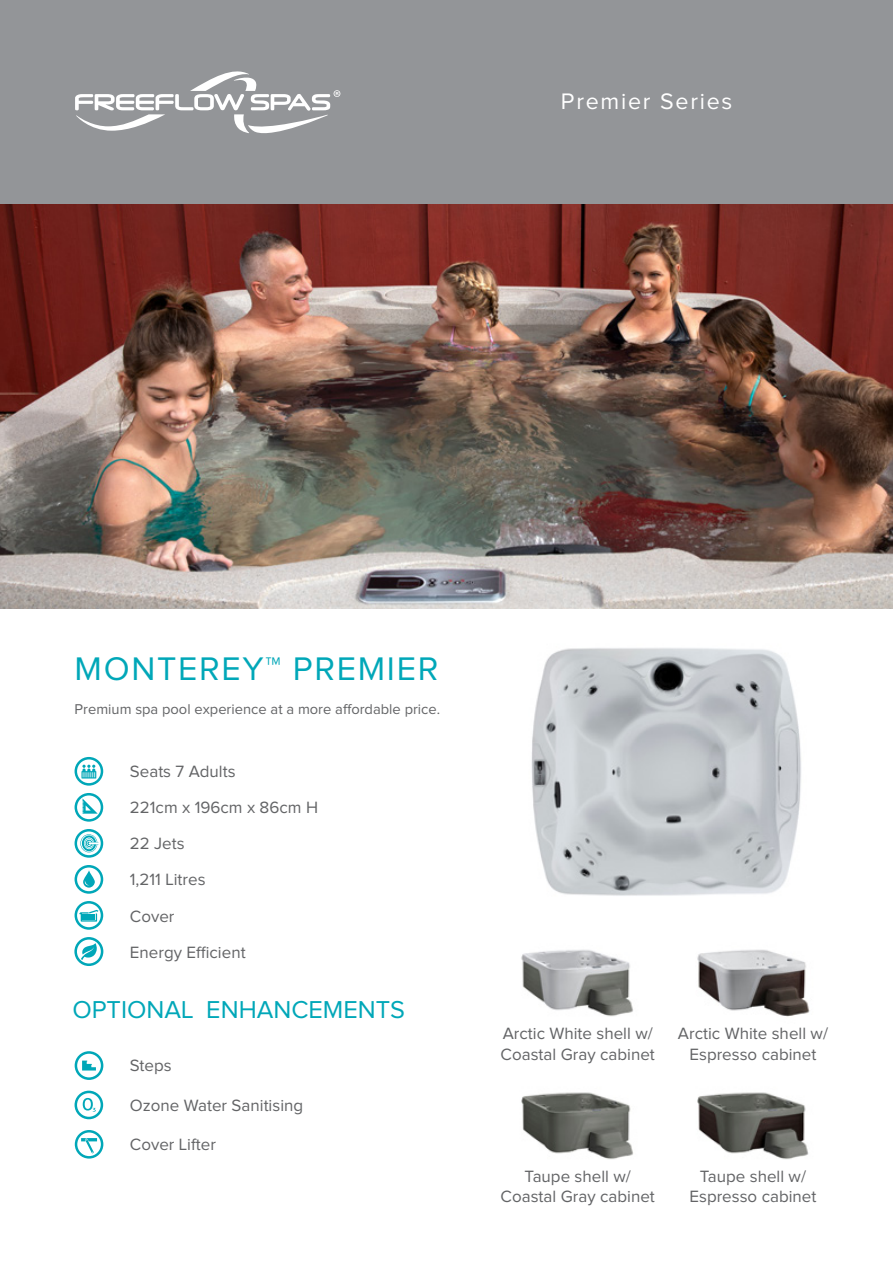
<style>
.page{position:relative;width:893px;height:1263px;background:#fff}
.page>*{position:absolute;margin:0;border:0;box-sizing:border-box;transform-origin:0 0}
.t1{font:33.9px "Proxima Nova";letter-spacing:.05em;color:#00a7b8}
.t2{font:25.35px "Proxima Nova";color:#00a7b8}
.t3{font:23.25px "Proxima Nova";letter-spacing:.075em;color:#fff}
.t4{font:16.95px/20.4px "Proxima Nova";color:#636466;text-align:center}
.t5{font:14.7px "Proxima Nova";color:#636466}
</style>
<div class="page">
<div style="left:0;top:0;width:893px;height:204px;background:#939598"></div>
<svg style="left:75px;top:71px;width:265px;height:63px"></svg>
<img style="left:0;top:204px;width:893px;height:404px">
<svg style="left:75px;top:1130px;width:28px;height:28px"></svg>
<svg style="left:75px;top:1051px;width:28px;height:29px"></svg>
<svg style="left:75px;top:793px;width:28px;height:29px"></svg>
<svg style="left:75px;top:757px;width:28px;height:29px"></svg>
<svg style="left:75px;top:901px;width:28px;height:29px"></svg>
<svg style="left:75px;top:829px;width:28px;height:29px"></svg>
<svg style="left:75px;top:865px;width:28px;height:29px"></svg>
<svg style="left:74px;top:937px;width:29px;height:29px"></svg>
<svg style="left:75px;top:1091px;width:28px;height:28px"></svg>
<img style="left:697px;top:1092px;width:112px;height:68px">
<img style="left:521px;top:1092px;width:112px;height:68px">
<img style="left:697px;top:949px;width:113px;height:68px">
<img style="left:521px;top:949px;width:112px;height:68px">
<img style="left:531px;top:648px;width:270px;height:248px">
<h3 class="t3" style="left:561px;top:91px;width:173px">Premier Series</h3>
<h1 class="t1" style="left:75px;top:653px;width:365px">MONTEREY™ PREMIER</h1>
<p class="t5" style="left:75px;top:702px;width:367px">Premium spa pool experience at a more affordable price.</p>
<p class="t4" style="left:130px;top:754px;width:190px;line-height:36px;text-align:left">Seats 7 Adults<br>221cm x 196cm x 86cm H<br>22 Jets</p>
<p class="t4" style="left:130px;top:870px;width:77px">1,211 Litres</p>
<p class="t4" style="left:130px;top:906px;width:46px">Cover</p>
<p class="t4" style="left:130px;top:943px;width:117px">Energy Efficient</p>
<h2 class="t2" style="left:72px;top:998px;width:334px">OPTIONAL ENHANCEMENTS</h2>
<p class="t4" style="left:130px;top:1056px;width:43px">Steps</p>
<p class="t4" style="left:130px;top:1096px;width:175px">Ozone Water Sanitising</p>
<p class="t4" style="left:130px;top:1135px;width:88px">Cover Lifter</p>
<p class="t4" style="left:501px;top:1024px;width:156px;text-align:left">Arctic White shell w/<br>Coastal Gray cabinet</p>
<p class="t4" style="left:678px;top:1024px;width:152px">Arctic White shell w/<br>Espresso cabinet</p>
<p class="t4" style="left:501px;top:1167px;width:156px">Taupe shell w/<br>Coastal Gray cabinet</p>
<p class="t4" style="left:689px;top:1167px;width:129px">Taupe shell w/<br>Espresso cabinet</p>
</div>
